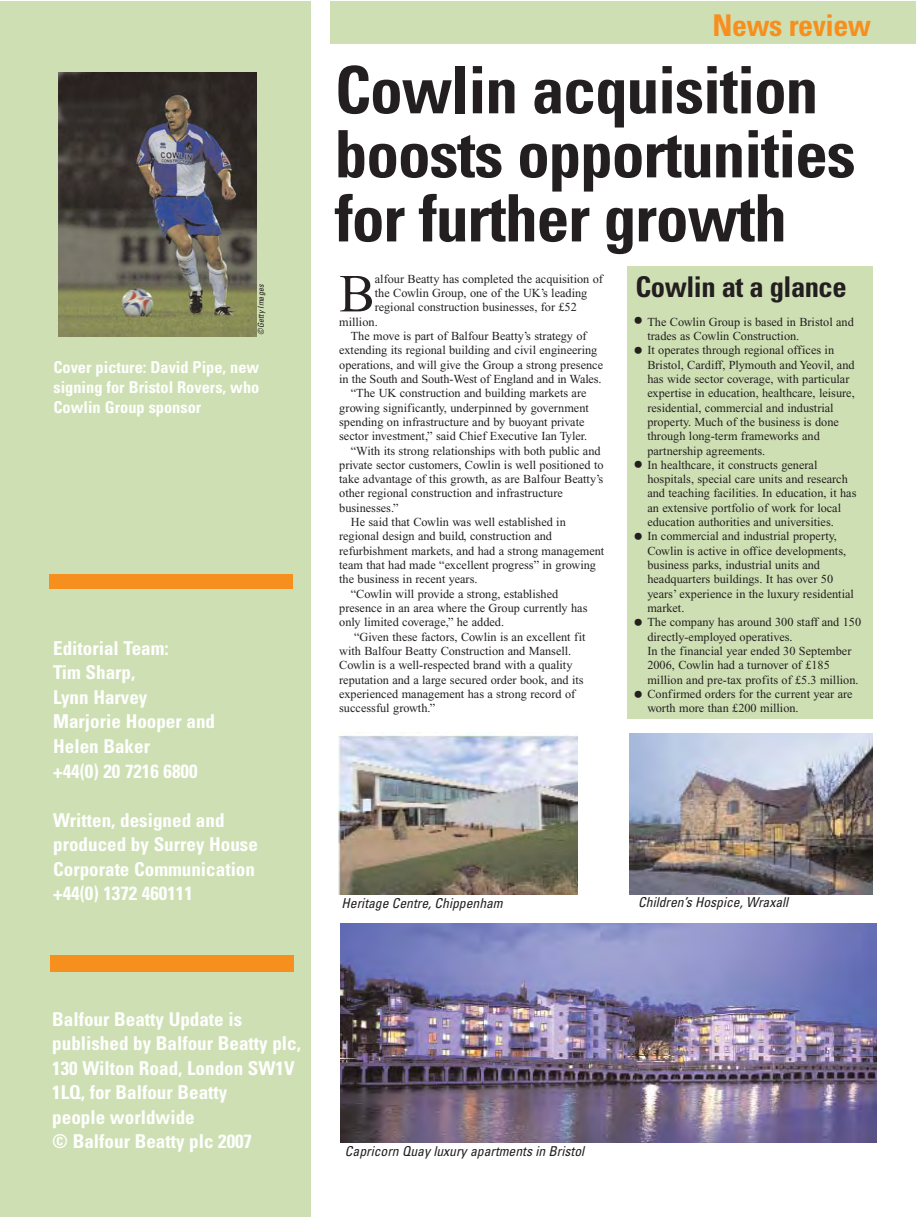
<style>
.page{position:relative;width:922px;height:1217px;background:#fff}
.page>*{position:absolute;margin:0;border:0;box-sizing:border-box;transform-origin:0 0}
.t1{font:700 condensed 65.38px/64px "Univers";letter-spacing:-.02em;color:#231f20}
.t2{font:53.5px "Times New Roman";color:#231f20}
.t3{font:32.75px/30px "Helvetica";color:#231f20}
.t4{font:700 condensed 30px "Univers";letter-spacing:-.02em;color:#f78f1e}
.t5{font:700 condensed 28.62px "Univers";letter-spacing:-.02em;color:#231f20}
.t6{font:700 condensed 19.12px/24.5px "Univers";color:#fff}
.t7{font:700 condensed 16.38px/19.6px "Univers";color:#fff;text-align:justify}
.t8{font:italic condensed 13.62px "Univers";color:#231f20}
.t9{font:12.25px/14.2px "Times New Roman";color:#231f20}
.t10{font:italic condensed 8.12px "Univers";color:#231f20}
</style>
<div class="page">
<div style="left:330px;top:1px;width:585px;height:43px;background:#cee0b3"></div>
<div style="left:626px;top:266px;width:246px;height:452px;background:#cee0b3"></div>
<div style="left:0;top:1px;width:310px;height:1216px;background:#cee0b3"></div>
<div style="left:49px;top:573px;width:243px;height:15px;background:#f78f1e"></div>
<div style="left:50px;top:955px;width:243px;height:16px;background:#f78f1e"></div>
<img style="left:340px;top:923px;width:536px;height:219px">
<img style="left:58px;top:73px;width:198px;height:264px">
<img style="left:338px;top:732px;width:239px;height:163px">
<img style="left:629px;top:733px;width:242px;height:161px">
<p class="t10" style="left:258px;top:334px;width:53px;rotate:-90deg">©Getty Imag es</p>
<h3 class="t7" style="left:53px;top:359px;width:207px">Cover picture: David Pipe, new signing for Bristol Rovers, who Cowlin Group sponsor</h3>
<h3 class="t6" style="left:53px;top:638px;width:163px">Editorial Team:<br>Tim Sharp,<br>Lynn Harvey<br>Marjorie Hooper and<br>Helen Baker<br>+44(0) 20 7216 6800</h3>
<h3 class="t6" style="left:53px;top:809px;width:206px">Written, designed and produced by Surrey House<br>Corporate Communication +44(0) 1372 460111</h3>
<h3 class="t4" style="left:712px;top:14px;width:160px">News review</h3>
<h1 class="t1" style="left:335px;top:65px;width:522px">Cowlin acquisition boosts opportunities for further growth</h1>
<h2 class="t2" style="left:339px;top:274px;width:37px">B</h2>
<p class="t9" style="left:375px;top:273px;width:229px">alfour Beatty has completed the acquisition of</p>
<p class="t9" style="left:375px;top:287px;width:214px">the Cowlin Group, one of the UK’s leading</p>
<p class="t9" style="left:375px;top:301px;width:203px">regional construction businesses, for £52</p>
<p class="t9" style="left:339px;top:316px;width:40px">million.</p>
<p class="t9" style="left:351px;top:330px;width:237px">The move is part of Balfour Beatty’s strategy of</p>
<p class="t9" style="left:339px;top:344px;width:259px">extending its regional building and civil engineering</p>
<p class="t9" style="left:339px;top:358px;width:265px">operations, and will give the Group a strong presence</p>
<p class="t9" style="left:339px;top:373px;width:264px">in the South and South-West of England and in Wales.</p>
<p class="t9" style="left:351px;top:387px;width:237px">“The UK construction and building markets are</p>
<p class="t9" style="left:339px;top:401px;width:251px">growing significantly, underpinned by government</p>
<p class="t9" style="left:339px;top:416px;width:247px">spending on infrastructure and by buoyant private</p>
<p class="t9" style="left:339px;top:430px;width:249px">sector investment,” said Chief Executive Ian Tyler.</p>
<p class="t9" style="left:351px;top:444px;width:251px">“With its strong relationships with both public and</p>
<p class="t9" style="left:339px;top:459px;width:266px">private sector customers, Cowlin is well positioned to</p>
<p class="t9" style="left:339px;top:473px;width:265px">take advantage of this growth, as are Balfour Beatty’s</p>
<p class="t9" style="left:339px;top:487px;width:225px">other regional construction and infrastructure</p>
<p class="t9" style="left:339px;top:502px;width:61px">businesses.”</p>
<p class="t9" style="left:351px;top:516px;width:216px">He said that Cowlin was well established in</p>
<p class="t9" style="left:339px;top:530px;width:214px">regional design and build, construction and</p>
<p class="t9" style="left:339px;top:544px;width:266px">refurbishment markets, and had a strong management</p>
<p class="t9" style="left:339px;top:559px;width:258px">team that had made “excellent progress” in growing</p>
<p class="t9" style="left:339px;top:573px;width:140px">the business in recent years.</p>
<p class="t9" style="left:351px;top:587px;width:209px">“Cowlin will provide a strong, established</p>
<p class="t9" style="left:339px;top:602px;width:250px">presence in an area where the Group currently has</p>
<p class="t9" style="left:339px;top:616px;width:166px">only limited coverage,” he added.</p>
<p class="t9" style="left:354px;top:630px;width:233px">“Given these factors, Cowlin is an excellent fit</p>
<p class="t9" style="left:339px;top:645px;width:233px">with Balfour Beatty Construction and Mansell.</p>
<p class="t9" style="left:339px;top:659px;width:235px">Cowlin is a well-respected brand with a quality</p>
<p class="t9" style="left:339px;top:673px;width:246px">reputation and a large secured order book, and its</p>
<p class="t9" style="left:339px;top:688px;width:237px">experienced management has a strong record of</p>
<p class="t9" style="left:339px;top:702px;width:97px">successful growth.”</p>
<h3 class="t5" style="left:635px;top:276px;width:213px">Cowlin at a glance</h3>
<p class="t9" style="left:647px;top:316px;width:215px">The Cowlin Group is based in Bristol and trades as Cowlin Construction.<br>It operates through regional offices in Bristol, Cardiff, Plymouth and Yeovil, and has wide sector coverage, with particular expertise in education, healthcare, leisure, residential, commercial and industrial property. Much of the business is done through long-term frameworks and partnership agreements.<br>In healthcare, it constructs general hospitals, special care units and research and teaching facilities. In education, it has an extensive portfolio of work for local education authorities and universities.<br>In commercial and industrial property, Cowlin is active in office developments, business parks, industrial units and headquarters buildings. It has over 50 years’ experience in the luxury residential market.<br>The company has around 300 staff and 150 directly-employed operatives.<br>In the financial year ended 30 September 2006, Cowlin had a turnover of £185 million and pre-tax profits of £5.3 million.<br>Confirmed orders for the current year are worth more than £200 million.</p>
<h3 class="t3" style="left:630px;top:309px;width:13px">• •</h3>
<h3 class="t3" style="left:630px;top:432px;width:13px;line-height:71.9px">• •</h3>
<h3 class="t3" style="left:630px;top:610px;width:13px">•</h3>
<h3 class="t3" style="left:630px;top:682px;width:13px">•</h3>
<p class="t8" style="left:341px;top:898px;width:165px">Heritage Centre,Chippenham</p>
<p class="t8" style="left:638px;top:897px;width:154px">Children’s Hospice,Wraxall</p>
<h3 class="t6" style="left:52px;top:1008px;width:250px">Balfour Beatty Update is published by Balfour Beatty plc,<br>130 Wilton Road, London SW1V<br>1LQ, for Balfour Beatty<br>people worldwide<br>© Balfour Beatty plc 2007</h3>
<p class="t8" style="left:345px;top:1146px;width:243px">Capricorn Quay luxury apartments in Bristol</p>
</div>
